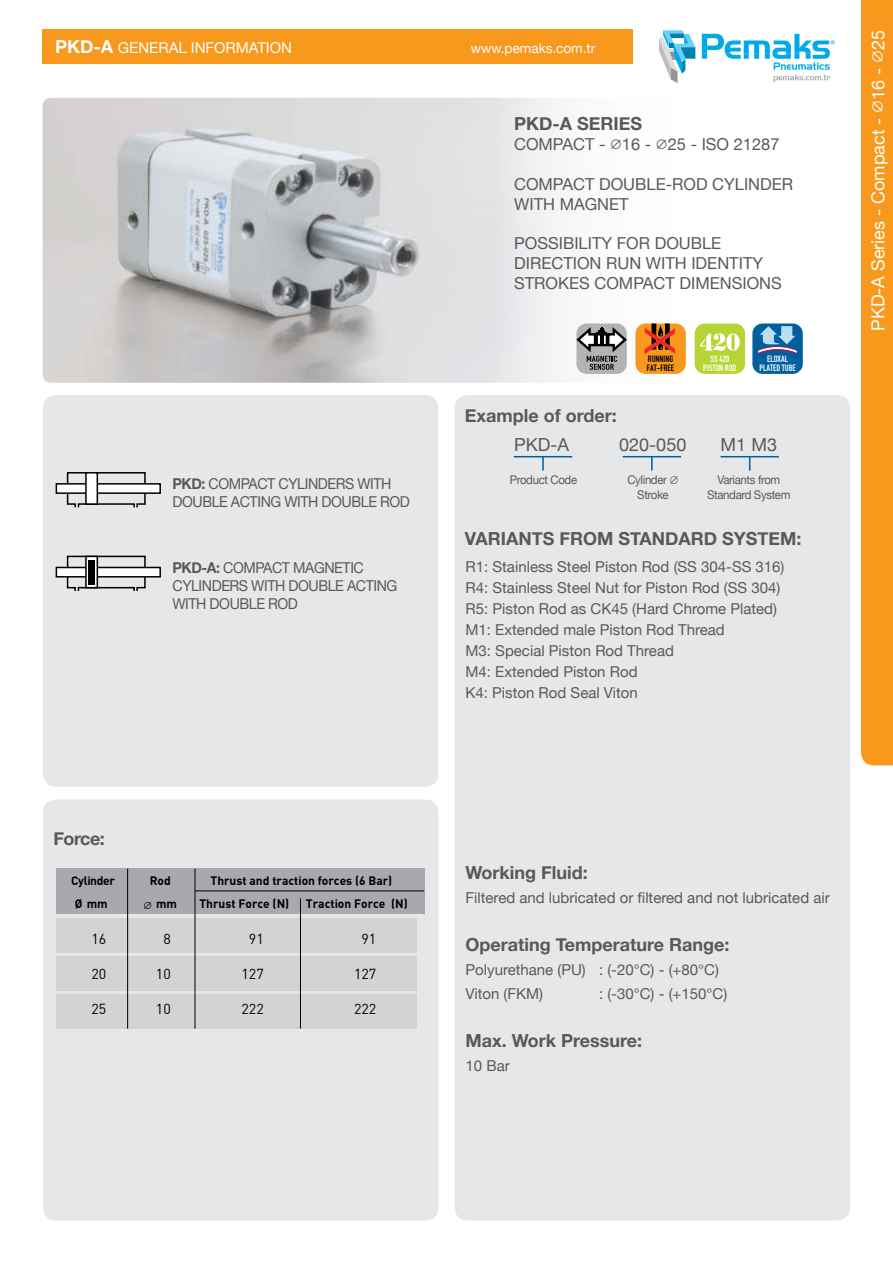
<style>
.page{position:relative;width:893px;height:1263px;background:#fff}
.page>*{position:absolute;margin:0;border:0;box-sizing:border-box;transform-origin:0 0}
.t1{font:700 18px "Helvetica Neue";color:#58595b}
.t2{font:18px "Helvetica Neue";color:#fff}
.t3{font:18px "Helvetica Neue";color:#58595b}
.t4{font:16.5px/19.8px "Helvetica Neue";color:#58595b}
.t5{font:15px/21px "Helvetica Neue";color:#58595b}
.t6{font:15px/18px "Helvetica Neue";letter-spacing:-.03em;color:#58595b;scale:.95 1}
.t7{font:15px "Helvetica Neue";color:#fff}
.t8{font:14.25px "DINTR";color:#000}
.t9{font:13.5px "Helvetica Neue";color:#fff}
.t10{font:12px "DINTR Bold";color:#000}
.t11{font:12px "Helvetica Neue";letter-spacing:-.03em;color:#58595b;scale:.95 1}
.t12{font:12px "DINTR Bold";letter-spacing:-.03em;color:#000}
.t13{font:9px/9px "DIN Engschrift TR";color:#fff;text-align:center}
.t14{font:9px/9px "DIN Engschrift TR";color:#000}
.s1{font-weight:700;font-size:18px}
.s2{font-weight:700}
</style>
<div class="page">
<div style="left:861px;top:0;width:32px;height:765px;background:#f8981d"></div>
<div style="left:43px;top:30px;width:589px;height:34px;background:#f8981d"></div>
<svg style="left:659px;top:30px;width:36px;height:53px"></svg>
<svg style="left:702px;top:34px;width:133px;height:48px"></svg>
<div style="left:43px;top:799px;width:395px;height:421px;background:#e6e7e8;border-radius:13px"></div>
<div style="left:56px;top:956px;width:360px;height:34px;background:#d1d3d4"></div>
<div style="left:56px;top:918px;width:360px;height:34px;background:#d1d3d4"></div>
<div style="left:56px;top:994px;width:360px;height:34px;background:#d1d3d4"></div>
<img style="left:43px;top:98px;width:599px;height:285px">
<div style="left:43px;top:395px;width:395px;height:392px;background:#e6e7e8;border-radius:13px"></div>
<div style="left:455px;top:395px;width:395px;height:825px;background:#e6e7e8;border-radius:13px"></div>
<hr style="left:514px;top:456px;width:58px;height:1px;background:#005f9e">
<svg style="left:542px;top:457px;width:2px;height:13px"></svg>
<hr style="left:623px;top:456px;width:58px;height:1px;background:#005f9e">
<svg style="left:651px;top:457px;width:2px;height:13px"></svg>
<hr style="left:720px;top:456px;width:59px;height:1px;background:#005f9e">
<svg style="left:749px;top:457px;width:1px;height:13px"></svg>
<div style="left:56px;top:868px;width:368px;height:46px;background:#a7a9ac"></div>
<hr style="left:195px;top:891px;width:229px;height:1px;background:#000">
<svg style="left:66px;top:472px;width:80px;height:36px"></svg>
<div style="left:56px;top:484px;width:104px;height:9px;background:#fff"></div>
<div style="left:56px;top:483px;width:105px;height:11px;border:2px solid #000"></div>
<svg style="left:66px;top:555px;width:80px;height:36px"></svg>
<hr style="left:127px;top:868px;width:1px;height:160px;background:#000">
<hr style="left:195px;top:868px;width:1px;height:160px;background:#000">
<hr style="left:300px;top:898px;width:1px;height:130px;background:#000">
<div style="left:86px;top:473px;width:11px;height:31px;background:#fff"></div>
<div style="left:85px;top:472px;width:13px;height:33px;border:2px solid #000"></div>
<div style="left:56px;top:567px;width:104px;height:10px;background:#fff"></div>
<div style="left:56px;top:567px;width:105px;height:10px;border:2px solid #000"></div>
<svg style="left:88px;top:559px;width:7px;height:26px"></svg>
<div style="left:85px;top:556px;width:13px;height:32px;border:2px solid #000"></div>
<div style="left:88px;top:560px;width:7px;height:24px;background:#000"></div>
<div style="left:576px;top:323px;width:51px;height:51px;background:#b3b3b3;border-radius:10px"></div>
<svg style="left:575px;top:324px;width:53px;height:46px"></svg>
<div style="left:635px;top:323px;width:51px;height:51px;background:#f8981d;border-radius:10px"></div>
<div style="left:651px;top:323px;width:5px;height:27px;background:#000"></div>
<div style="left:665px;top:323px;width:5px;height:27px;background:#000"></div>
<svg style="left:645px;top:325px;width:30px;height:29px"></svg>
<div style="left:752px;top:323px;width:51px;height:51px;background:#005f9e;border-radius:10px"></div>
<svg style="left:758px;top:326px;width:39px;height:29px"></svg>
<div style="left:695px;top:323px;width:50px;height:51px;background:#b6d434;border-radius:10px"></div>
<svg style="left:700px;top:333px;width:40px;height:18px"></svg>
<p class="t7" style="left:55px;top:37px;width:238px"><span class="s1">PKD-A</span> GENERAL INFORMATION</p>
<p class="t6" style="left:172px;top:476px;width:251px"><span class="s2">PKD:</span> COMPACT CYLINDERS WITH<br>DOUBLE ACTING WITH DOUBLE ROD</p>
<p class="t6" style="left:172px;top:559px;width:238px"><span class="s2">PKD-A:</span> COMPACT MAGNETIC<br>CYLINDERS WITH DOUBLE ACTING<br>WITH DOUBLE ROD</p>
<p class="t1" style="left:54px;top:825px;width:53px">Force:</p>
<p class="t12" style="left:71px;top:873px;width:45px">Cylinder</p>
<p class="t10" style="left:150px;top:873px;width:23px">Rod</p>
<p class="t10" style="left:210px;top:873px;width:183px">Thrust and traction forces (6 Bar)</p>
<p class="t10" style="left:75px;top:895px;width:34px">Ø mm</p>
<p class="t10" style="left:144px;top:895px;width:35px">∅ mm</p>
<p class="t10" style="left:199px;top:895px;width:91px">Thrust Force (N)</p>
<p class="t10" style="left:306px;top:895px;width:103px">Traction Force (N)</p>
<p class="t8" style="left:91px;top:930px;width:16px">16</p>
<p class="t8" style="left:163px;top:930px;width:9px">8</p>
<p class="t8" style="left:249px;top:930px;width:16px">91</p>
<p class="t8" style="left:361px;top:930px;width:16px">91</p>
<p class="t8" style="left:91px;top:965px;width:16px">20</p>
<p class="t8" style="left:156px;top:965px;width:16px">10</p>
<p class="t8" style="left:241px;top:965px;width:24px">127</p>
<p class="t8" style="left:354px;top:965px;width:24px">127</p>
<p class="t8" style="left:91px;top:1000px;width:16px">25</p>
<p class="t8" style="left:156px;top:1000px;width:16px">10</p>
<p class="t8" style="left:241px;top:1000px;width:24px">222</p>
<p class="t8" style="left:354px;top:1000px;width:24px">222</p>
<p class="t9" style="left:471px;top:39px;width:126px">www.pemaks.com.tr</p>
<p class="t1" style="left:514px;top:110px;width:129px">PKD-A SERIES</p>
<p class="t4" style="left:514px;top:135px;width:267px">COMPACT - ∅16 - ∅25 - ISO 21287</p>
<p class="t4" style="left:514px;top:175px;width:281px">COMPACT DOUBLE-ROD CYLINDER<br>WITH MAGNET</p>
<p class="t4" style="left:514px;top:234px;width:269px">POSSIBILITY FOR DOUBLE<br>DIRECTION RUN WITH IDENTITY<br>STROKES COMPACT DIMENSIONS</p>
<p class="t1" style="left:465px;top:401px;width:153px">Example of order:</p>
<p class="t14" style="left:647px;top:355px;width:29px">RUNNING<br>FAT-FREE</p>
<p class="t13" style="left:759px;top:355px;width:38px">ELOXAL<br>PLATED TUBE</p>
<p class="t13" style="left:703px;top:355px;width:35px">SS 420<br>PISTON ROD</p>
<p class="t3" style="left:514px;top:431px;width:57px">PKD-A</p>
<p class="t3" style="left:619px;top:431px;width:69px">020-050</p>
<p class="t3" style="left:721px;top:431px;width:58px">M1 M3</p>
<p class="t11" style="left:510px;top:471px;width:72px">Product Code</p>
<p class="t11" style="left:627px;top:471px;width:56px">Cylinder ∅</p>
<p class="t11" style="left:717px;top:471px;width:68px">Variants from</p>
<p class="t11" style="left:637px;top:486px;width:35px">Stroke</p>
<p class="t11" style="left:707px;top:486px;width:89px">Standard System</p>
<p class="t1" style="left:465px;top:524px;width:338px">VARIANTS FROM STANDARD SYSTEM:</p>
<p class="t5" style="left:466px;top:557px;width:320px">R1: Stainless Steel Piston Rod (SS 304-SS 316)<br>R4: Stainless Steel Nut for Piston Rod (SS 304)<br>R5: Piston Rod as CK45 (Hard Chrome Plated)<br>M1: Extended male Piston Rod Thread<br>M3: Special Piston Rod Thread<br>M4: Extended Piston Rod<br>K4: Piston Rod Seal Viton</p>
<p class="t2" style="left:865px;top:331px;width:303px;rotate:-90deg">PKD-A Series - Compact - ∅16 - ∅25</p>
<p class="t1" style="left:466px;top:859px;width:124px">Working Fluid:</p>
<p class="t5" style="left:466px;top:888px;width:366px">Filtered and lubricated or filtered and not lubricated air</p>
<p class="t1" style="left:466px;top:931px;width:265px">Operating Temperature Range:</p>
<p class="t5" style="left:466px;top:959px;width:255px;line-height:24px">Polyurethane (PU) : (-20°C) - (+80°C)<br>Viton (FKM)</p>
<p class="t5" style="left:599px;top:984px;width:130px">: (-30°C) - (+150°C)</p>
<p class="t1" style="left:466px;top:1027px;width:178px">Max. Work Pressure:</p>
<p class="t5" style="left:466px;top:1056px;width:46px">10 Bar</p>
</div>
